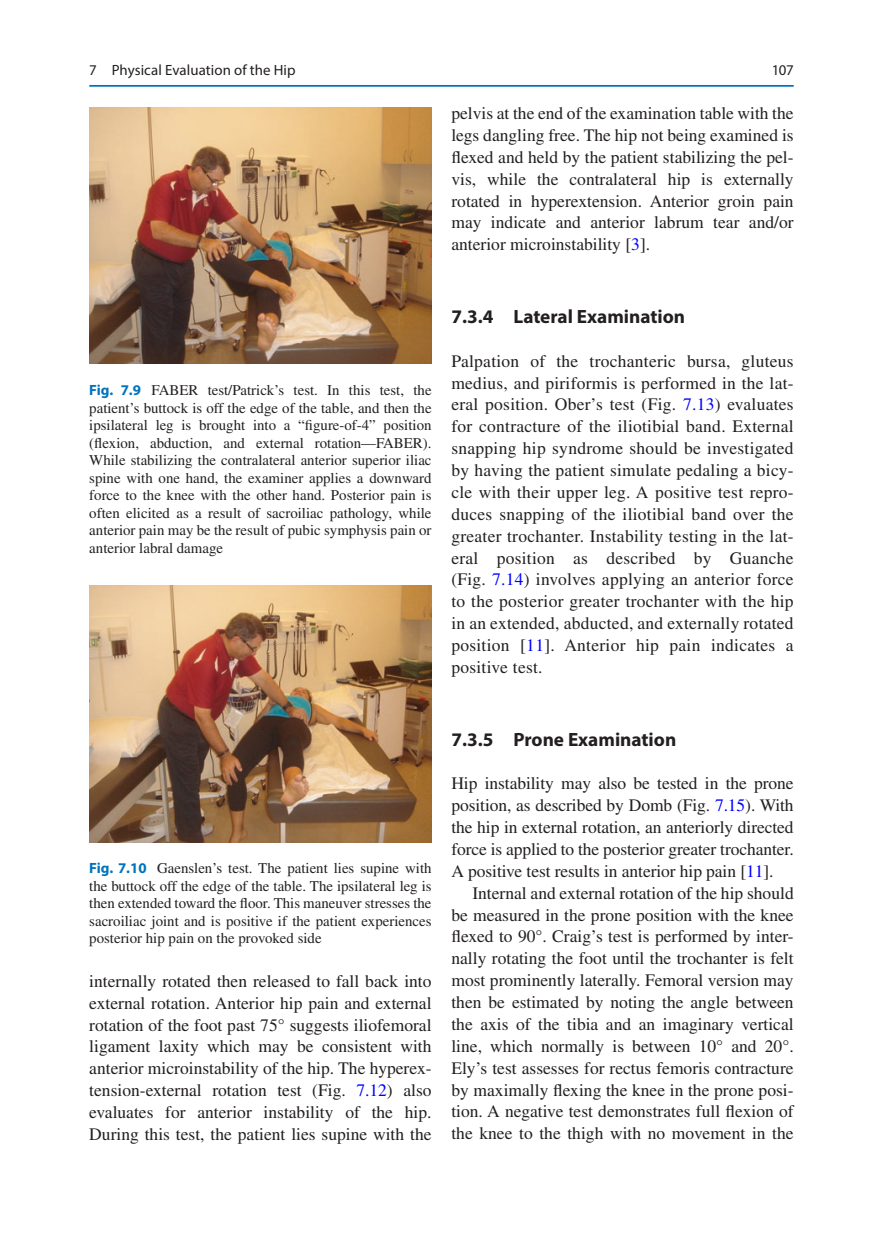
<style>
.page{position:relative;width:883px;height:1260px;background:#fff}
.page>*{position:absolute;margin:0;border:0;box-sizing:border-box;transform-origin:0 0}
.t1{font:700 19.25px "Qvrpbm Myriad Pro";color:#231f20}
.t2{font:17.5px/21.9px "Rxttkn Times LT Std";color:#231f20;text-align:justify}
.t3{font:14.88px/17.5px "Rxttkn Times LT Std";color:#231f20;text-align:justify}
.t4{font:14.88px "Tkqpsf Myriad Pro";letter-spacing:.005em;color:#231f20}
.t5{font:14.88px "Msmqht Myriad Pro";color:#231f20}
.s1{color:#00f}
.s2{font-family:"Qvrpbm Myriad Pro";font-weight:700;color:#0073bc}
</style>
<div class="page">
<img style="left:89px;top:107px;width:343px;height:257px">
<img style="left:89px;top:585px;width:343px;height:257px">
<hr style="left:89px;top:85px;width:705px;height:2px;background:#0073bc">
<p class="t4" style="left:89px;top:61px;width:208px">7 Physical Evaluation of the Hip</p>
<p class="t5" style="left:772px;top:61px;width:24px">107</p>
<p class="t2" style="left:451px;top:102px;width:344px">pelvis at the end of the examination table with the legs dangling free. The hip not being examined is flexed and held by the patient stabilizing the pel&shy;vis, while the contralateral hip is externally rotated in hyperextension. Anterior groin pain may indicate and anterior labrum tear and/or anterior microinstability [<span class="s1">3</span>].</p>
<p class="t3" style="left:89px;top:381px;width:344px"><span class="s2">Fig. 7.9</span> FABER test/Patrick’s test. In this test, the patient’s buttock is off the edge of the table, and then the ipsilateral leg is brought into a “figure-of-4” position (flexion, abduction, and external rotation—FABER).<br>While stabilizing the contralateral anterior superior iliac spine with one hand, the examiner applies a downward force to the knee with the other hand. Posterior pain is often elicited as a result of sacroiliac pathology, while anterior pain may be the result of pubic symphysis pain or anterior labral damage</p>
<p class="t1" style="left:451px;top:304px;width:235px">7.3.4 Lateral Examination</p>
<p class="t2" style="left:451px;top:350px;width:344px">Palpation of the trochanteric bursa, gluteus medius, and piriformis is performed in the lat&shy;eral position. Ober’s test (Fig. <span class="s1">7.13</span>) evaluates for contracture of the iliotibial band. External snapping hip syndrome should be investigated by having the patient simulate pedaling a bicy&shy;cle with their upper leg. A positive test repro&shy;duces snapping of the iliotibial band over the greater trochanter. Instability testing in the lat&shy;eral position as described by Guanche (Fig. <span class="s1">7.14</span>) involves applying an anterior force to the posterior greater trochanter with the hip in an extended, abducted, and externally rotated position [<span class="s1">11</span>]. Anterior hip pain indicates a positive test.</p>
<p class="t3" style="left:89px;top:860px;width:344px"><span class="s2">Fig. 7.10</span> Gaenslen’s test. The patient lies supine with the buttock off the edge of the table. The ipsilateral leg is then extended toward the floor. This maneuver stresses the sacroiliac joint and is positive if the patient experiences posterior hip pain on the provoked side</p>
<p class="t2" style="left:89px;top:970px;width:344px">internally rotated then released to fall back into external rotation. Anterior hip pain and external rotation of the foot past 75° suggests iliofemoral ligament laxity which may be consistent with anterior microinstability of the hip. The hyperex&shy;tension-external rotation test (Fig. <span class="s1">7.12</span>) also evaluates for anterior instability of the hip.<br>During this test, the patient lies supine with the</p>
<p class="t1" style="left:451px;top:727px;width:226px">7.3.5 Prone Examination</p>
<p class="t2" style="left:451px;top:772px;width:344px">Hip instability may also be tested in the prone position, as described by Domb (Fig. <span class="s1">7.15</span>). With the hip in external rotation, an anteriorly directed force is applied to the posterior greater trochanter.<br>A positive test results in anterior hip pain [<span class="s1">11</span>].</p>
<p class="t2" style="left:451px;top:882px;width:344px;text-indent:21px">Internal and external rotation of the hip should be measured in the prone position with the knee flexed to 90°. Craig’s test is performed by inter&shy;nally rotating the foot until the trochanter is felt most prominently laterally. Femoral version may then be estimated by noting the angle between the axis of the tibia and an imaginary vertical line, which normally is between 10° and 20°.<br>Ely’s test assesses for rectus femoris contracture by maximally flexing the knee in the prone posi&shy;tion. A negative test demonstrates full flexion of the knee to the thigh with no movement in the</p>
</div>
